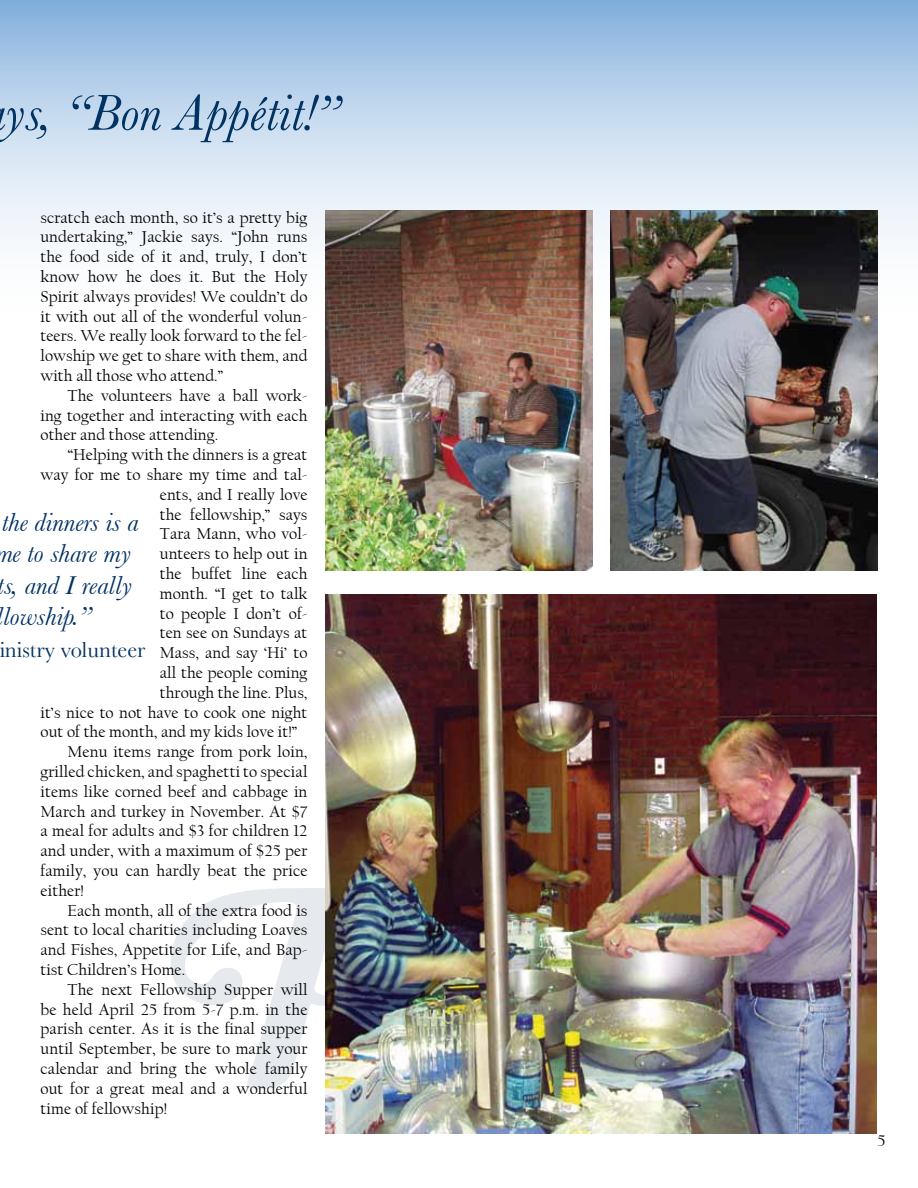
<style>
.page{position:relative;width:918px;height:1188px;background:#fff}
.page>*{position:absolute;margin:0;border:0;box-sizing:border-box;transform-origin:0 0}
.t1{font:italic 52.5px "Baskerville";color:#003262}
.t2{font:italic 27px/31.5px "Baskerville";color:#003262}
.t3{font:22.5px "Baskerville";color:#003262}
.t4{font:16.5px/19.8px "Californian FB";letter-spacing:.005em;color:#000;text-align:justify}
</style>
<div class="page">
<svg style="left:0;top:0;width:918px;height:322px"></svg>
<img style="left:325px;top:211px;width:267px;height:360px">
<img style="left:326px;top:595px;width:550px;height:538px">
<img style="left:611px;top:211px;width:267px;height:360px">
<h1 class="t1" style="left:6px;top:82px;width:336px">ys, “Bon Appétit!”</h1>
<p class="t4" style="left:40px;top:207px;width:269px">scratch each month, so it’s a pretty big undertaking,” Jackie says. “John runs the food side of it and, truly, I don’t know how he does it. But the Holy Spirit always provides! We couldn’t do it with out all of the wonderful volun&shy;teers. We really look forward to the fel&shy;lowship we get to share with them, and with all those who attend.”</p>
<p class="t4" style="left:40px;top:386px;width:269px;text-indent:27px">The volunteers have a ball work&shy;ing together and interacting with each other and those attending.</p>
<p class="t4" style="left:67px;top:445px;width:241px">“Helping with the dinners is a great</p>
<p class="t4" style="left:40px;top:465px;width:269px">way for me to share my time and tal-</p>
<p class="t4" style="left:160px;top:485px;width:149px">ents, and I really love</p>
<p class="t4" style="left:160px;top:504px;width:149px">the fellowship,” says</p>
<p class="t4" style="left:160px;top:524px;width:149px">Tara Mann, who vol-</p>
<p class="t4" style="left:160px;top:544px;width:149px">unteers to help out in</p>
<p class="t4" style="left:160px;top:564px;width:149px">the buffet line each</p>
<p class="t4" style="left:160px;top:584px;width:149px">month. “I get to talk</p>
<p class="t4" style="left:160px;top:603px;width:149px">to people I don’t of-</p>
<p class="t4" style="left:160px;top:623px;width:149px">ten see on Sundays at</p>
<p class="t4" style="left:160px;top:643px;width:149px">Mass, and say ‘Hi’ to</p>
<p class="t4" style="left:160px;top:663px;width:149px">all the people coming</p>
<p class="t4" style="left:160px;top:683px;width:149px">through the line. Plus,</p>
<p class="t4" style="left:40px;top:702px;width:269px">it’s nice to not have to cook one night</p>
<p class="t4" style="left:40px;top:722px;width:258px">out of the month, and my kids love it!”</p>
<p class="t4" style="left:67px;top:742px;width:242px">Menu items range from pork loin,</p>
<p class="t4" style="left:40px;top:762px;width:269px">grilled chicken, and spaghetti to special</p>
<p class="t4" style="left:40px;top:782px;width:268px">items like corned beef and cabbage in</p>
<p class="t4" style="left:40px;top:801px;width:268px">March and turkey in November. At $7</p>
<p class="t4" style="left:40px;top:821px;width:268px">a meal for adults and $3 for children 12</p>
<p class="t4" style="left:40px;top:841px;width:268px">and under, with a maximum of $25 per</p>
<p class="t4" style="left:40px;top:861px;width:269px">family, you can hardly beat the price</p>
<p class="t4" style="left:40px;top:881px;width:45px">either!</p>
<p class="t4" style="left:67px;top:900px;width:242px">Each month, all of the extra food is</p>
<p class="t4" style="left:40px;top:920px;width:268px">sent to local charities including Loaves</p>
<p class="t4" style="left:40px;top:940px;width:269px">and Fishes, Appetite for Life, and Bap-</p>
<p class="t4" style="left:40px;top:960px;width:146px">tist Children’s Home.</p>
<p class="t4" style="left:67px;top:980px;width:241px">The next Fellowship Supper will</p>
<p class="t4" style="left:40px;top:999px;width:268px">be held April 25 from 5-7 p.m. in the</p>
<p class="t4" style="left:40px;top:1019px;width:269px">parish center. As it is the final supper</p>
<p class="t4" style="left:40px;top:1039px;width:269px">until September, be sure to mark your</p>
<p class="t4" style="left:40px;top:1059px;width:268px">calendar and bring the whole family</p>
<p class="t4" style="left:40px;top:1079px;width:269px">out for a great meal and a wonderful</p>
<p class="t4" style="left:40px;top:1098px;width:128px">time of fellowship!</p>
<h2 class="t2" style="left:-5px;top:506px;width:145px">the dinners is a me to share my ts, and I really llowship.”</h2>
<h3 class="t3" style="left:-1px;top:636px;width:148px">inistry volunteer</h3>
<p class="t4" style="left:878px;top:1131px;width:9px">5</p>
</div>
